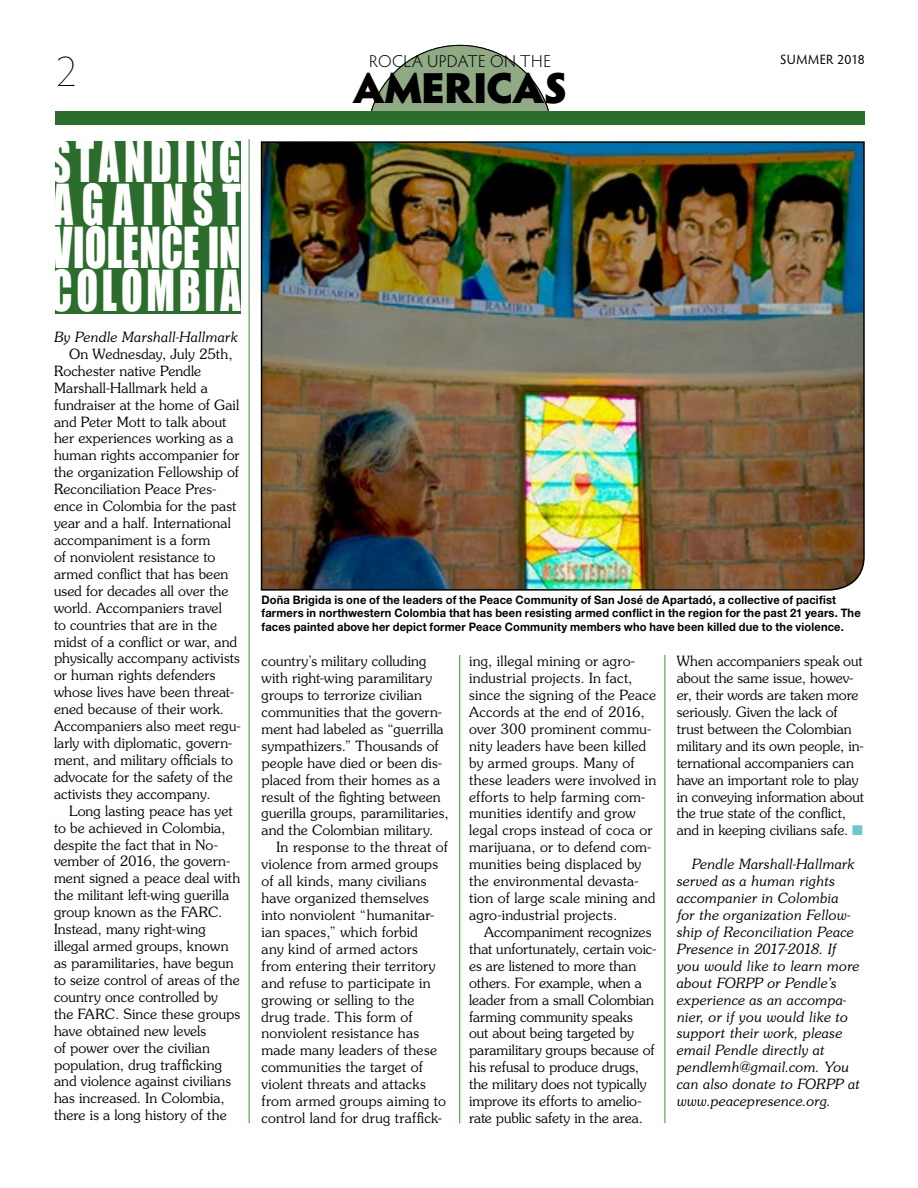
<style>
.page{position:relative;width:918px;height:1188px;background:#fff}
.page>*{position:absolute;margin:0;border:0;box-sizing:border-box;transform-origin:0 0}
.t1{font:51.9px/42.9px "Impact";letter-spacing:.105em;color:#fff;text-align:justify;scale:.77 1}
.t2{font:900 43.5px "Hypatia Sans Pro";letter-spacing:-.035em;color:#000}
.t3{font:200 43.5px "Hypatia Sans Pro";color:#000}
.t4{font:300 17.25px "Hypatia Sans Pro";letter-spacing:.025em;color:#000}
.t5{font:300 14.1px/17px "Souvenir";letter-spacing:.01em;color:#000}
.t6{font:italic 300 14.1px/17px "Souvenir";letter-spacing:-.005em;color:#000}
.t7{font:13.5px "Hypatia Sans Pro";letter-spacing:.03em;color:#000}
.t8{font:700 11.7px/13.5px "Helvetica Neue";letter-spacing:.015em;color:#000;scale:.95 1}
.s1{color:#6bc8c6}
</style>
<div class="page">
<div style="left:55px;top:141px;width:186px;height:173px;background:#2c6c2d"></div>
<div style="left:367px;top:45px;width:185px;height:185px;background:#91aa86;border-radius:50%"></div>
<div style="left:339px;top:120px;width:239px;height:129px;background:#fff"></div>
<div style="left:55px;top:112px;width:810px;height:13px;background:#2c6c2d"></div>
<img style="left:260px;top:141px;width:605px;height:450px">
<hr style="left:249px;top:139px;width:1px;height:984px;background:#509e47">
<hr style="left:459px;top:655px;width:1px;height:468px;background:#509e47">
<hr style="left:664px;top:655px;width:1px;height:468px;background:#509e47">
<h2 class="t3" style="left:56px;top:43px;width:23px">2</h2>
<p class="t7" style="left:780px;top:50px;width:86px">SUMMER 2018</p>
<p class="t4" style="left:369px;top:50px;width:183px">ROCLA UPDATE ON THE</p>
<h2 class="t2" style="left:352px;top:56px;width:217px">AMERICAS</h2>
<h1 class="t1" style="left:50px;top:140px;width:249px">STANDING AGAINST VIOLENCE IN COLOMBIA</h1>
<p class="t6" style="left:54px;top:328px;width:186px">By Pendle Marshall-Hallmark</p>
<p class="t5" style="left:54px;top:345px;width:188px;text-indent:15px">On Wednesday, July 25th,<br>Rochester native Pendle<br>Marshall-Hallmark held a fundraiser at the home of Gail and Peter Mott to talk about her experiences working as a human rights accompanier for the organization Fellowship of<br>Reconciliation Peace Pres&shy;ence in Colombia for the past year and a half. International accompaniment is a form<br>of nonviolent resistance to armed conflict that has been used for decades all over the world. Accompaniers travel<br>to countries that are in the midst of a conflict or war, and physically accompany activists or human rights defenders whose lives have been threat&shy;ened because of their work.<br>Accompaniers also meet regu&shy;larly with diplomatic, govern&shy;ment, and military officials to advocate for the safety of the activists they accompany.</p>
<p class="t5" style="left:54px;top:802px;width:188px;text-indent:15px">Long lasting peace has yet to be achieved in Colombia, despite the fact that in No&shy;vember of 2016, the govern&shy;ment signed a peace deal with the militant left-wing guerilla group known as the FARC.<br>Instead, many right-wing illegal armed groups, known as paramilitaries, have begun to seize control of areas of the country once controlled by the FARC. Since these groups have obtained new levels<br>of power over the civilian population, drug trafficking and violence against civilians has increased. In Colombia, there is a long history of the</p>
<p class="t8" style="left:262px;top:593px;width:632px">Doña Brigida is one of the leaders of the Peace Community of San José de Apartadó, a collective of pacifist farmers in northwestern Colombia that has been resisting armed conflict in the region for the past 21 years. The faces painted above her depict former Peace Community members who have been killed due to the violence.</p>
<p class="t5" style="left:262px;top:652px;width:189px">country’s military colluding with right-wing paramilitary groups to terrorize civilian communities that the govern&shy;ment had labeled as “guerrilla sympathizers.” Thousands of people have died or been dis&shy;placed from their homes as a result of the fighting between guerilla groups, paramilitaries, and the Colombian military.</p>
<p class="t5" style="left:262px;top:838px;width:188px;text-indent:15px">In response to the threat of violence from armed groups of all kinds, many civilians have organized themselves into nonviolent “humanitar&shy;ian spaces,” which forbid<br>any kind of armed actors from entering their territory and refuse to participate in growing or selling to the<br>drug trade. This form of nonviolent resistance has made many leaders of these communities the target of violent threats and attacks from armed groups aiming to control land for drug traffick-</p>
<p class="t5" style="left:469px;top:652px;width:189px">ing, illegal mining or agro&shy;industrial projects. In fact, since the signing of the Peace<br>Accords at the end of 2016, over 300 prominent commu&shy;nity leaders have been killed by armed groups. Many of these leaders were involved in efforts to help farming com&shy;munities identify and grow legal crops instead of coca or marijuana, or to defend com&shy;munities being displaced by the environmental devasta&shy;tion of large scale mining and agro-industrial projects.</p>
<p class="t5" style="left:469px;top:923px;width:189px;text-indent:15px">Accompaniment recognizes that unfortunately, certain voic&shy;es are listened to more than others. For example, when a leader from a small Colombian farming community speaks<br>out about being targeted by paramilitary groups because of his refusal to produce drugs, the military does not typically improve its efforts to amelio&shy;rate public safety in the area.</p>
<p class="t5" style="left:677px;top:652px;width:189px">When accompaniers speak out about the same issue, howev&shy;er, their words are taken more seriously. Given the lack of trust between the Colombian military and its own people, in&shy;ternational accompaniers can have an important role to play in conveying information about the true state of the conflict, and in keeping civilians safe. <span class="s1">■</span></p>
<p class="t6" style="left:677px;top:855px;width:185px;text-indent:15px">Pendle Marshall-Hallmark served as a human rights accompanier in Colombia for the organization Fellow&shy;ship of Reconciliation Peace<br>Presence in 2017-2018. If you would like to learn more about FORPP or Pendle’s experience as an accompa&shy;nier, or if you would like to support their work, please email Pendle directly at pendlemh@gmail.com. You can also donate to FORPP at www.peacepresence.org.</p>
</div>
